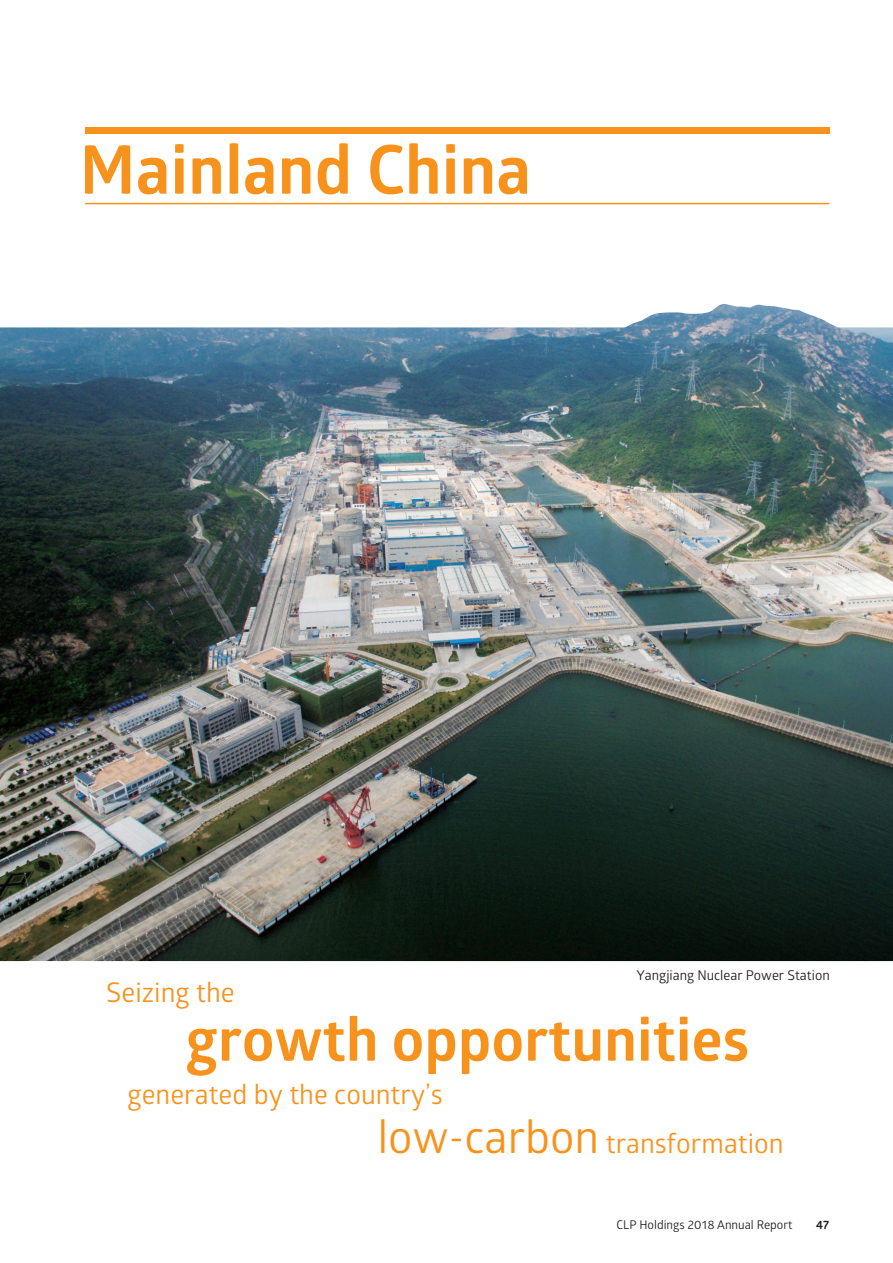
<style>
.page{position:relative;width:893px;height:1263px;background:#fff}
.page>*{position:absolute;margin:0;border:0;box-sizing:border-box;transform-origin:0 0}
.t1{font:700 67.5px "Glober";color:#f7931d}
.t2{font:700 60px "Glober";color:#f7931d}
.t3{font:27px "Glober";color:#f7931d}
.t4{font:13.5px "Glober";color:#231f20}
.t5{font:12px "Glober";color:#231f20}
.t6{font:700 12px "Glober";color:#231f20}
.s1{font-size:45px}
</style>
<div class="page">
<hr style="left:85px;top:203px;width:744px;height:1px;background:#f7931d">
<div style="left:85px;top:128px;width:744px;height:6px;background:#f7931d"></div>
<img style="left:0;top:304px;width:893px;height:657px">
<h1 class="t1" style="left:80px;top:123px;width:453px">Mainland China</h1>
<p class="t3" style="left:106px;top:974px;width:130px">Seizing the</p>
<p class="t4" style="left:636px;top:966px;width:195px">Yangjiang Nuclear Power Station</p>
<h2 class="t2" style="left:186px;top:997px;width:565px">growth opportunities</h2>
<p class="t3" style="left:128px;top:1075px;width:317px">generated by the country’s</p>
<p class="t3" style="left:377px;top:1125px;width:408px"><span class="s1">low-carbon</span> transformation</p>
<p class="t5" style="left:617px;top:1217px;width:177px">CLP Holdings 2018 Annual Report</p>
<p class="t6" style="left:816px;top:1217px;width:15px">47</p>
</div>
